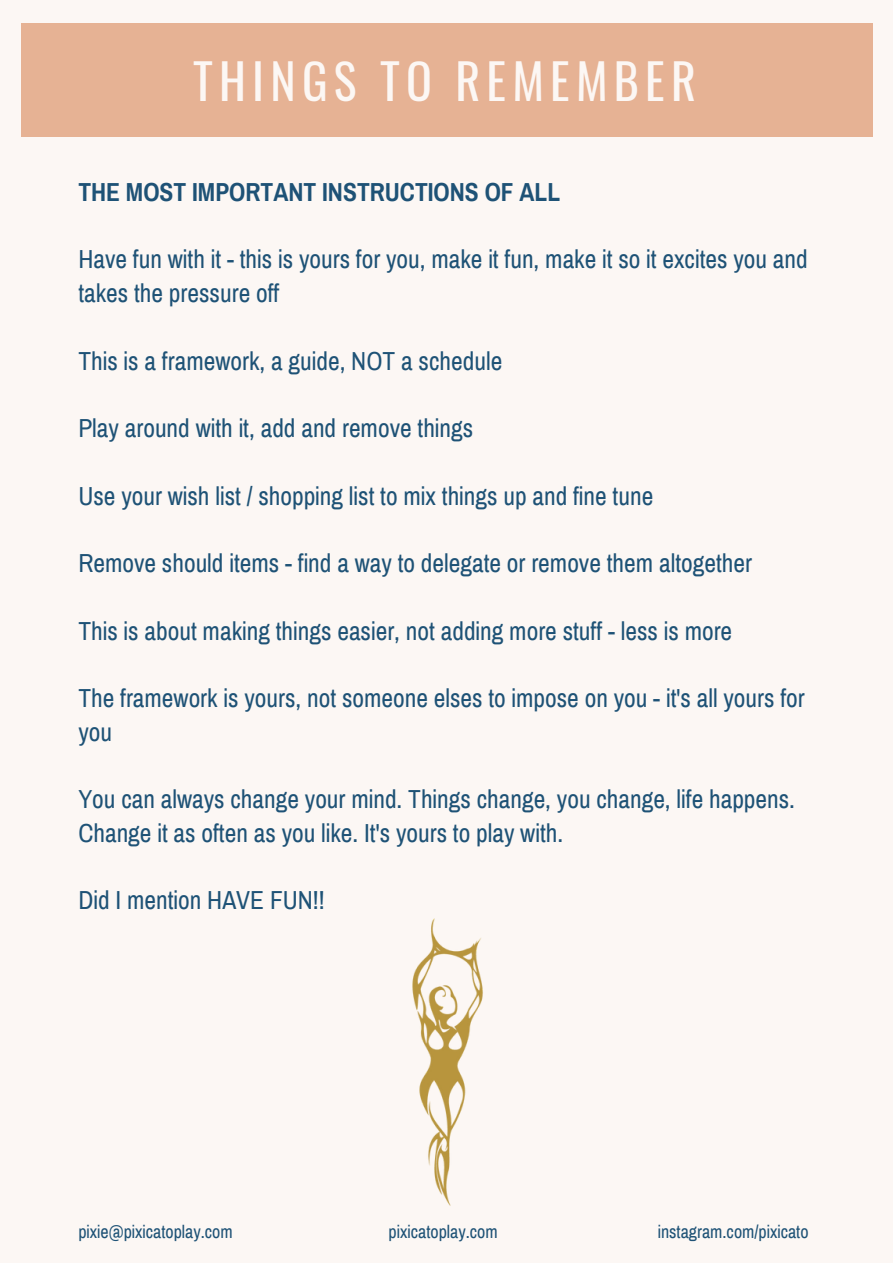
<style>
.page{position:relative;width:893px;height:1264px;background:#fff}
.page>*{position:absolute;margin:0;border:0;box-sizing:border-box;transform-origin:0 0}
.t1{font:48px "Oswald";letter-spacing:.13em;color:#fcf7f4}
.t2{font:25.5px/33.8px "Archivo Narrow";color:#1e5276}
.t3{font:700 25.5px "Archivo Narrow";color:#1e5276}
.t4{font:18px "Archivo Narrow";color:#1e5276}
</style>
<div class="page">
<div style="left:0;top:0;width:892px;height:1262px;background:#fcf7f4"></div>
<div style="left:21px;top:23px;width:851px;height:113px;background:#e6b294"></div>
<img style="left:412px;top:918px;width:71px;height:288px">
<h1 class="t1" style="left:193px;top:44px;width:504px">THINGS TO REMEMBER</h1>
<p class="t3" style="left:78px;top:178px;width:483px">THE MOST IMPORTANT INSTRUCTIONS OF ALL</p>
<p class="t2" style="left:78px;top:243px;width:730px">Have fun with it - this is yours for you, make it fun, make it so it excites you and takes the pressure off</p>
<p class="t2" style="left:78px;top:344px;width:425px">This is a framework, a guide, NOT a schedule</p>
<p class="t2" style="left:78px;top:412px;width:396px">Play around with it, add and remove things</p>
<p class="t2" style="left:78px;top:479px;width:576px">Use your wish list / shopping list to mix things up and fine tune</p>
<p class="t2" style="left:78px;top:546px;width:675px">Remove should items - find a way to delegate or remove them altogether</p>
<p class="t2" style="left:78px;top:614px;width:655px">This is about making things easier, not adding more stuff - less is more</p>
<p class="t2" style="left:78px;top:681px;width:727px">The framework is yours, not someone elses to impose on you - it's all yours for you</p>
<p class="t2" style="left:78px;top:782px;width:718px">You can always change your mind. Things change, you change, life happens.<br>Change it as often as you like. It's yours to play with.</p>
<p class="t2" style="left:78px;top:884px;width:248px">Did I mention HAVE FUN!!</p>
<p class="t4" style="left:78px;top:1221px;width:156px">pixie@pixicatoplay.com</p>
<p class="t4" style="left:388px;top:1221px;width:111px">pixicatoplay.com</p>
<p class="t4" style="left:657px;top:1221px;width:152px">instagram.com/pixicato</p>
</div>
